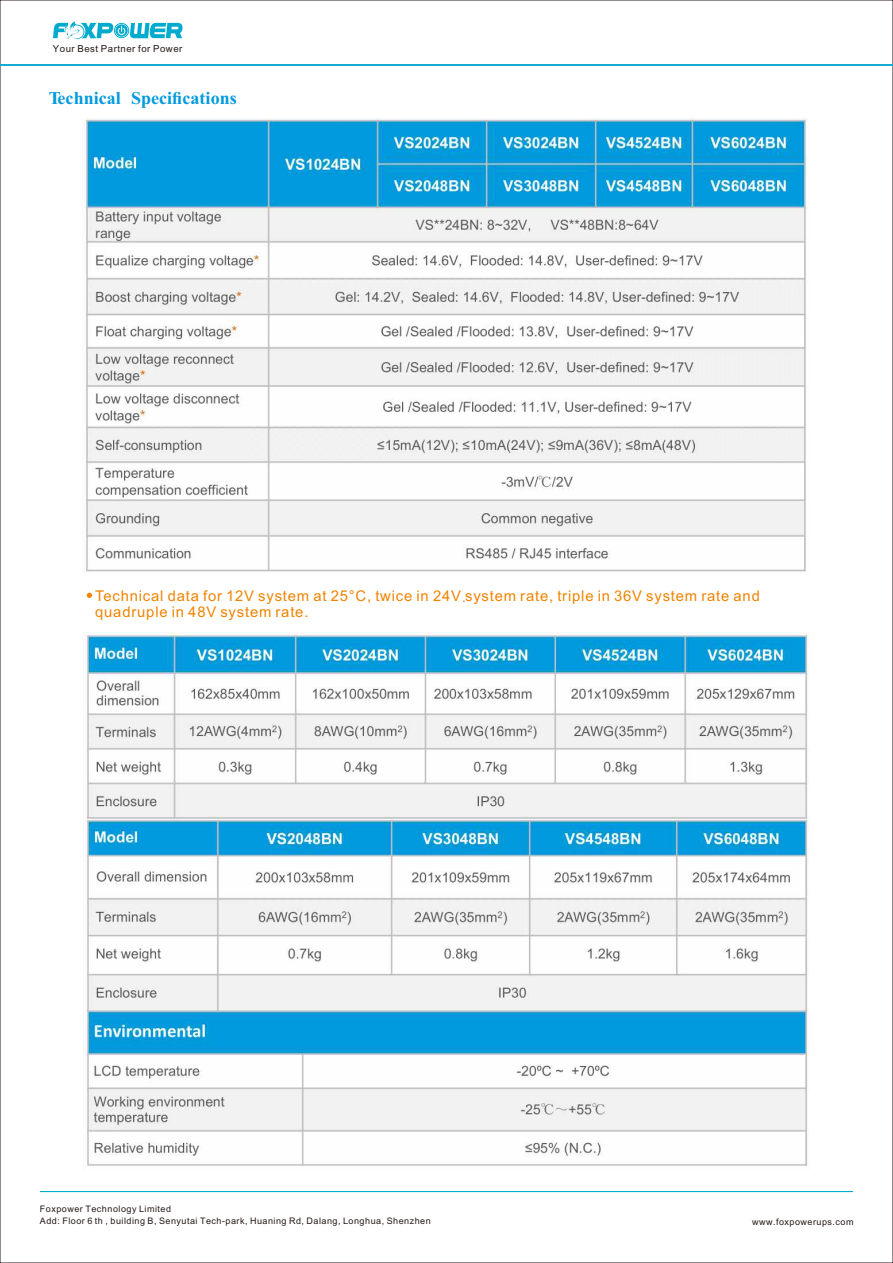
<style>
.page{position:relative;width:893px;height:1263px;background:#fff}
.page>*{position:absolute;margin:0;border:0;box-sizing:border-box;transform-origin:0 0}
.t1{font:700 18px "Times New Roman";color:#009add}
.t2{font:14.85px/16.5px "Arial";letter-spacing:.055em;color:#f08300}
.t3{font:13.5px "Arial";color:#e46c0a}
.t4{font:9.6px "Arial Unicode MS";letter-spacing:.055em;color:#231916}
.t5{font:9px/12px "Arial Unicode MS";letter-spacing:.055em;color:#231916}
</style>
<div class="page">
<svg style="left:53px;top:21px;width:130px;height:18px"></svg>
<hr style="left:0;top:64px;width:893px;height:1px;background:#15accf">
<hr style="left:40px;top:1191px;width:813px;height:1px;background:#00abcd">
<img style="left:85px;top:118px;width:723px;height:454px">
<img style="left:84px;top:632px;width:725px;height:534px">
<svg style="left:87px;top:593px;width:5px;height:5px"></svg>
<p class="t4" style="left:53px;top:45px;width:131px">Your Best Partner for Power</p>
<h1 class="t1" style="left:49px;top:92px;width:189px">Technical Specifications</h1>
<h2 class="t2" style="left:95px;top:588px;width:666px">Technical data for 12V system at 25°C, twice in 24V system rate, triple in 36V system rate and quadruple in 48V system rate.</h2>
<h3 class="t3" style="left:462px;top:592px;width:5px">.</h3>
<p class="t5" style="left:40px;top:1204px;width:392px">Foxpower Technology Limited<br>Add: Floor 6 th , building B, Senyutai Tech-park, Huaning Rd, Dalang, Longhua, Shenzhen</p>
<p class="t5" style="left:752px;top:1216px;width:103px">www.foxpowerups.com</p>
</div>
